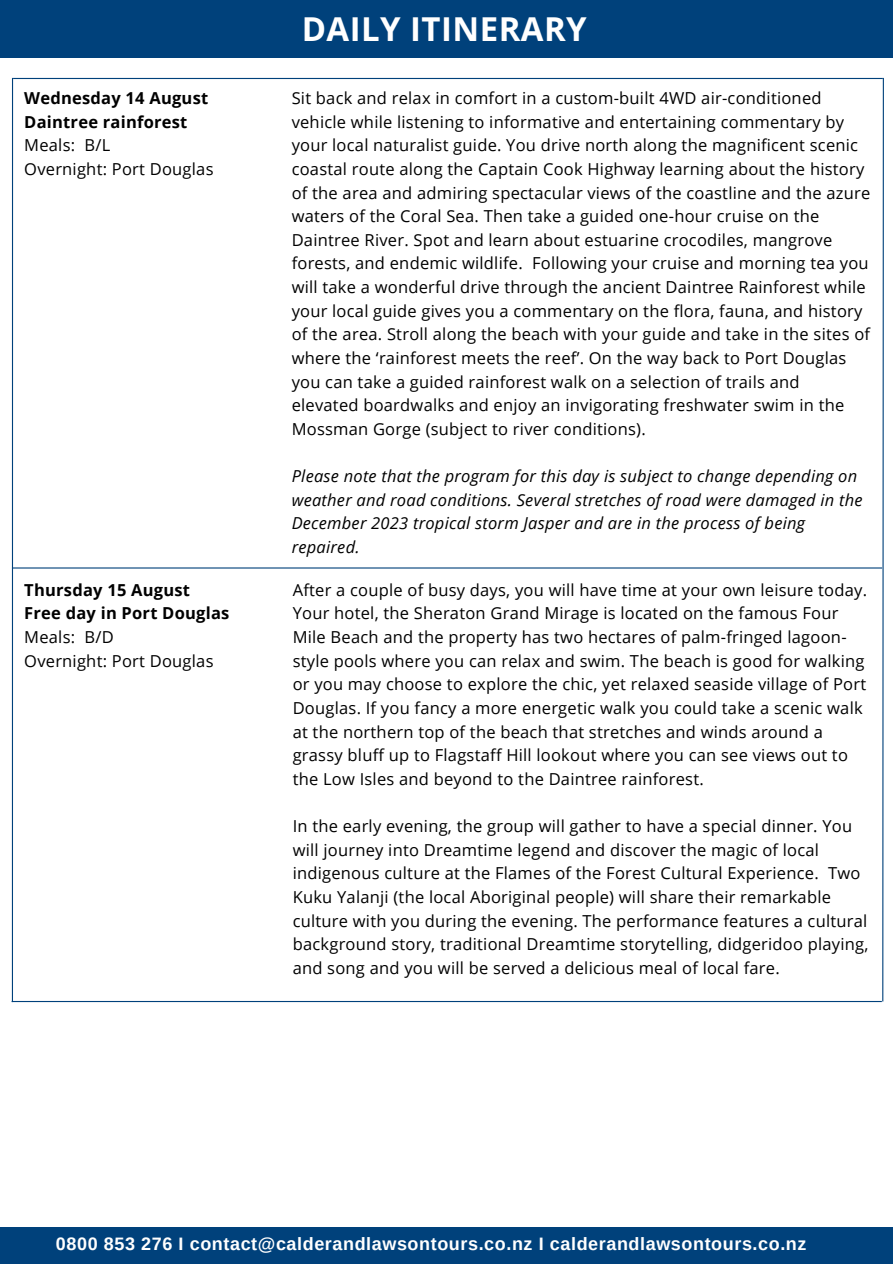
<style>
.page{position:relative;width:893px;height:1264px;background:#fff}
.page>*{position:absolute;margin:0;border:0;box-sizing:border-box;transform-origin:0 0}
.t1{font:700 33px "Open Sans";letter-spacing:.015em;color:#fff}
.t2{font:700 18px "Arimo";letter-spacing:.03em;color:#fff}
.t3{font:16.5px/23.7px "Open Sans";letter-spacing:.015em;color:#000}
.t4{font:italic 16.5px/23.7px "Open Sans";letter-spacing:.015em;color:#000}
.t5{font:700 16.5px/23.7px "Open Sans";letter-spacing:.015em;color:#000}
</style>
<div class="page">
<div style="left:0;top:0;width:892px;height:57px;background:#00417b"></div>
<hr style="left:13px;top:78px;width:869px;height:1px;background:#00417b">
<hr style="left:12px;top:567px;width:870px;height:1px;background:#00417b">
<hr style="left:12px;top:78px;width:1px;height:924px;background:#00417b">
<svg style="left:881px;top:77px;width:3px;height:925px"></svg>
<div style="left:0;top:1227px;width:892px;height:36px;background:#00417b"></div>
<hr style="left:12px;top:1000px;width:869px;height:2px;background:#00417b">
<p class="t5" style="left:24px;top:86px;width:185px">Wednesday 14 August<br>Daintree rainforest</p>
<p class="t3" style="left:24px;top:133px;width:191px">Meals: B/L<br>Overnight: Port Douglas</p>
<p class="t5" style="left:24px;top:577px;width:207px">Thursday 15 August<br>Free day in Port Douglas</p>
<p class="t3" style="left:24px;top:625px;width:191px">Meals: B/D<br>Overnight: Port Douglas</p>
<h1 class="t1" style="left:302px;top:6px;width:286px">DAILY ITINERARY</h1>
<p class="t3" style="left:291px;top:86px;width:580px">Sit back and relax in comfort in a custom-built 4WD air-conditioned vehicle while listening to informative and entertaining commentary by your local naturalist guide. You drive north along the magnificent scenic coastal route along the Captain Cook Highway learning about the history of the area and admiring spectacular views of the coastline and the azure waters of the Coral Sea. Then take a guided one-hour cruise on the Daintree River. Spot and learn about estuarine crocodiles, mangrove forests, and endemic wildlife. Following your cruise and morning tea you will take a wonderful drive through the ancient Daintree Rainforest while your local guide gives you a commentary on the flora, fauna, and history of the area. Stroll along the beach with your guide and take in the sites of where the ‘rainforest meets the reef’. On the way back to Port Douglas you can take a guided rainforest walk on a selection of trails and elevated boardwalks and enjoy an invigorating freshwater swim in the Mossman Gorge (subject to river conditions).</p>
<p class="t4" style="left:291px;top:464px;width:572px">Please note that the program for this day is subject to change depending on weather and road conditions. Several stretches of road were damaged in the December 2023 tropical storm Jasper and are in the process of being repaired.</p>
<p class="t3" style="left:292px;top:577px;width:576px">After a couple of busy days, you will have time at your own leisure today.<br>Your hotel, the Sheraton Grand Mirage is located on the famous Four Mile Beach and the property has two hectares of palm-fringed lagoon&shy;style pools where you can relax and swim. The beach is good for walking or you may choose to explore the chic, yet relaxed seaside village of Port Douglas. If you fancy a more energetic walk you could take a scenic walk at the northern top of the beach that stretches and winds around a grassy bluff up to Flagstaff Hill lookout where you can see views out to the Low Isles and beyond to the Daintree rainforest.</p>
<p class="t3" style="left:292px;top:814px;width:577px">In the early evening, the group will gather to have a special dinner. You will journey into Dreamtime legend and discover the magic of local indigenous culture at the Flames of the Forest Cultural Experience. Two Kuku Yalanji (the local Aboriginal people) will share their remarkable culture with you during the evening. The performance features a cultural background story, traditional Dreamtime storytelling, didgeridoo playing, and song and you will be served a delicious meal of local fare.</p>
<p class="t2" style="left:56px;top:1233px;width:752px">0800 853 276 I contact@calderandlawsontours.co.nz I calderandlawsontours.co.nz</p>
</div>
